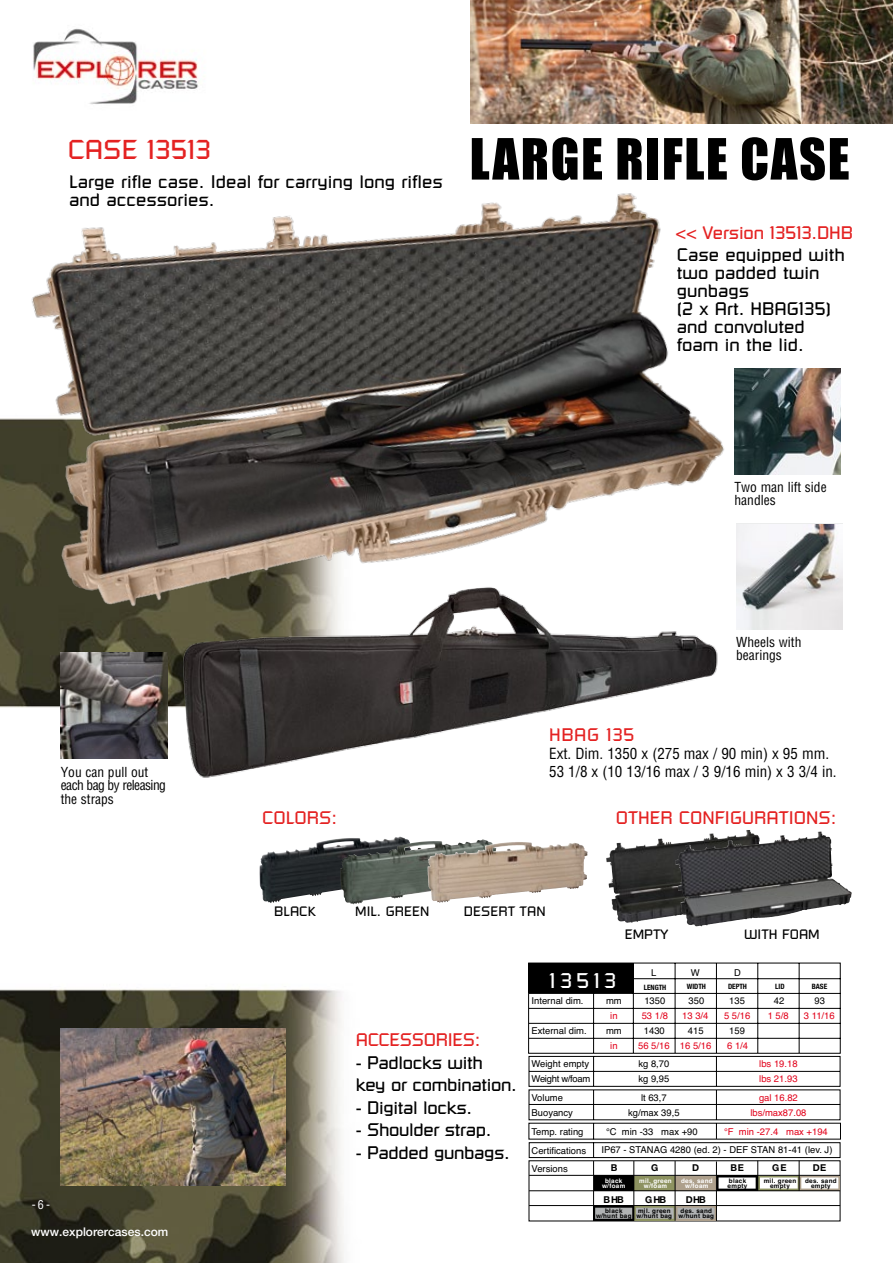
<style>
.page{position:relative;width:893px;height:1263px;background:#fff}
.page>*{position:absolute;margin:0;border:0;box-sizing:border-box;transform-origin:0 0}
.t1{font:52.5px "Impact";letter-spacing:.03em;color:#000}
.t2{font:27px "Russell Square";color:#e42222}
.t3{font:21px "Russell Square";letter-spacing:.2em;color:#fff}
.t4{font:18px/18px "Russell Square";color:#000}
.t5{font:18px/22.5px "Russell Square";letter-spacing:-.02em;color:#000}
.t6{font:18px "Russell Square";color:#e42222}
.t7{font:18px "Russell Square";letter-spacing:-.02em;color:#e42222}
.t8{font:condensed 15px/18px "Helvetica";color:#000}
.t9{font:condensed 13.5px/13.5px "Helvetica";color:#000}
.t10{font:13.5px "Russell Square";color:#000}
.t11{font:500 12px "Helvetica Neue";color:#fff}
.t12{font:condensed 12px "Helvetica";color:#fff}
.t13{font:9.45px "Helvetica";color:#000}
.t14{font:9.45px "Helvetica";color:#e2001a}
.t15{font:700 9.45px "Helvetica Neue";letter-spacing:-.025em;color:#000}
.t16{font:9.45px "Helvetica";letter-spacing:-.03em;color:#000}
.t17{font:700 condensed 7.35px "Helvetica Neue";letter-spacing:-.01em;color:#000}
.t18{font:700 6.3px/4.8px "Helvetica";letter-spacing:.05em;color:#000;text-align:center}
.t19{font:700 6.3px/4.8px "Helvetica";letter-spacing:.05em;color:#fff;text-align:center}
</style>
<div class="page">
<img style="left:0;top:0;width:893px;height:1263px">
<img style="left:0;top:180px;width:730px;height:445px">
<img style="left:734px;top:368px;width:107px;height:106px">
<img style="left:629px;top:830px;width:118px;height:18px">
<img style="left:260px;top:837px;width:139px;height:67px">
<img style="left:691px;top:832px;width:127px;height:19px">
<img style="left:736px;top:524px;width:106px;height:105px">
<img style="left:342px;top:839px;width:141px;height:23px">
<img style="left:427px;top:842px;width:88px;height:61px">
<svg style="left:528px;top:963px;width:313px;height:195px"></svg>
<div style="left:528px;top:963px;width:106px;height:30px;background:#000"></div>
<div style="left:529px;top:1161px;width:311px;height:60px;background:#fff"></div>
<hr style="left:529px;top:1175px;width:311px;height:1px;background:#000">
<hr style="left:593px;top:1161px;width:1px;height:59px;background:#000">
<div style="left:594px;top:1175px;width:40px;height:15px;background:#000"></div>
<div style="left:634px;top:1176px;width:41px;height:14px;background:#8d9260"></div>
<svg style="left:717px;top:1176px;width:40px;height:14px"></svg>
<svg style="left:758px;top:1175px;width:41px;height:15px"></svg>
<div style="left:718px;top:1177px;width:38px;height:11px;background:#fff;border:2px solid #fff"></div>
<div style="left:760px;top:1177px;width:38px;height:11px;background:#fff;border:2px solid #fff"></div>
<div style="left:675px;top:1176px;width:41px;height:14px;background:#ad9f8b"></div>
<svg style="left:800px;top:1175px;width:40px;height:15px"></svg>
<div style="left:801px;top:1177px;width:37px;height:11px;background:#fff;border:2px solid #fff"></div>
<hr style="left:529px;top:1190px;width:311px;height:1px;background:#000">
<hr style="left:757px;top:1161px;width:1px;height:30px;background:#000">
<hr style="left:799px;top:1161px;width:1px;height:30px;background:#000">
<hr style="left:529px;top:1205px;width:311px;height:1px;background:#000">
<svg style="left:593px;top:1206px;width:40px;height:15px"></svg>
<svg style="left:634px;top:1206px;width:41px;height:15px"></svg>
<div style="left:595px;top:1208px;width:37px;height:11px;background:#b1b3b4;border:2px solid #b1b3b4"></div>
<div style="left:636px;top:1208px;width:38px;height:11px;background:#b1b3b4;border:2px solid #b1b3b4"></div>
<svg style="left:676px;top:1206px;width:40px;height:15px"></svg>
<div style="left:677px;top:1208px;width:38px;height:11px;background:#b1b3b4;border:2px solid #b1b3b4"></div>
<hr style="left:633px;top:1161px;width:1px;height:60px;background:#000">
<hr style="left:675px;top:1161px;width:1px;height:60px;background:#000">
<hr style="left:716px;top:1161px;width:1px;height:60px;background:#000">
<img style="left:61px;top:652px;width:106px;height:107px">
<img style="left:61px;top:1029px;width:224px;height:156px">
<img style="left:471px;top:0;width:422px;height:123px">
<img style="left:173px;top:576px;width:563px;height:218px">
<h2 class="t2" style="left:68px;top:133px;width:145px">CASE 13513</h2>
<h3 class="t4" style="left:69px;top:172px;width:375px">Large rifle case. Ideal for carrying long rifles and accessories.</h3>
<h1 class="t1" style="left:470px;top:118px;width:381px">LARGE RIFLE CASE</h1>
<h3 class="t6" style="left:675px;top:221px;width:179px">&lt;&lt; Version 13513.DHB</h3>
<h3 class="t4" style="left:677px;top:245px;width:169px">Case equipped with two padded twin gunbags<br>(2 x Art. HBAG135) and convoluted foam in the lid.</h3>
<h3 class="t9" style="left:734px;top:480px;width:94px">Two man lift side handles</h3>
<h3 class="t9" style="left:61px;top:765px;width:107px">You can pull out each bag by releasing the straps</h3>
<h3 class="t6" style="left:262px;top:807px;width:76px">COLORS:</h3>
<h3 class="t9" style="left:736px;top:635px;width:67px">Wheels with bearings</h3>
<h3 class="t6" style="left:549px;top:724px;width:87px">HBAG 135</h3>
<h3 class="t8" style="left:549px;top:745px;width:289px">Ext. Dim. 1350 x (275 max / 90 min) x 95 mm.<br>53 1/8 x (10 13/16 max / 3 9/16 min) x 3 3/4 in.</h3>
<h3 class="t6" style="left:616px;top:807px;width:222px">OTHER CONFIGURATIONS:</h3>
<h3 class="t10" style="left:274px;top:903px;width:43px">BLACK</h3>
<h3 class="t10" style="left:464px;top:903px;width:83px">DESERT TAN</h3>
<h3 class="t10" style="left:355px;top:903px;width:76px">MIL. GREEN</h3>
<h3 class="t10" style="left:625px;top:926px;width:45px">EMPTY</h3>
<h3 class="t10" style="left:744px;top:926px;width:77px">WITH FOAM</h3>
<p class="t13" style="left:651px;top:965px;width:7px">L</p>
<p class="t13" style="left:691px;top:965px;width:10px">W</p>
<p class="t13" style="left:734px;top:965px;width:8px">D</p>
<h3 class="t3" style="left:550px;top:967px;width:68px">13513</h3>
<p class="t17" style="left:644px;top:981px;width:24px">LENGTH</p>
<p class="t17" style="left:687px;top:980px;width:21px">WIDTH</p>
<p class="t17" style="left:728px;top:980px;width:20px">DEPTH</p>
<p class="t17" style="left:775px;top:980px;width:11px">LID</p>
<p class="t17" style="left:812px;top:980px;width:17px">BASE</p>
<p class="t12" style="left:32px;top:1197px;width:20px">- 6 -</p>
<p class="t11" style="left:31px;top:1224px;width:138px">www.explorercases.com</p>
<h3 class="t7" style="left:356px;top:1029px;width:126px">ACCESSORIES:</h3>
<h3 class="t5" style="left:356px;top:1051px;width:162px">- Padlocks with key or combination.</h3>
<h3 class="t5" style="left:356px;top:1096px;width:118px">- Digital locks.</h3>
<h3 class="t5" style="left:356px;top:1118px;width:137px">- Shoulder strap.</h3>
<h3 class="t5" style="left:356px;top:1141px;width:156px">- Padded gunbags.</h3>
<p class="t13" style="left:532px;top:994px;width:54px">Internal dim.</p>
<p class="t13" style="left:606px;top:994px;width:17px">mm</p>
<p class="t13" style="left:644px;top:994px;width:23px">1350</p>
<p class="t13" style="left:689px;top:994px;width:17px">350</p>
<p class="t13" style="left:729px;top:994px;width:17px">135</p>
<p class="t13" style="left:774px;top:994px;width:12px">42</p>
<p class="t13" style="left:814px;top:994px;width:12px">93</p>
<p class="t14" style="left:610px;top:1008px;width:9px">in</p>
<p class="t14" style="left:642px;top:1008px;width:28px">53 1/8</p>
<p class="t14" style="left:682px;top:1008px;width:28px">13 3/4</p>
<p class="t14" style="left:724px;top:1008px;width:28px">5 5/16</p>
<p class="t14" style="left:768px;top:1008px;width:23px">1 5/8</p>
<p class="t14" style="left:804px;top:1008px;width:32px">3 11/16</p>
<p class="t13" style="left:531px;top:1023px;width:57px">External dim.</p>
<p class="t13" style="left:606px;top:1023px;width:17px">mm</p>
<p class="t13" style="left:644px;top:1023px;width:23px">1430</p>
<p class="t13" style="left:688px;top:1023px;width:17px">415</p>
<p class="t13" style="left:729px;top:1023px;width:17px">159</p>
<p class="t14" style="left:610px;top:1038px;width:9px">in</p>
<p class="t14" style="left:638px;top:1038px;width:75px">56 5/16 16 5/16</p>
<p class="t14" style="left:727px;top:1038px;width:23px">6 1/4</p>
<p class="t13" style="left:531px;top:1056px;width:59px">Weight empty</p>
<p class="t13" style="left:638px;top:1056px;width:33px">kg 8,70</p>
<p class="t14" style="left:759px;top:1056px;width:40px">lbs 19.18</p>
<p class="t16" style="left:531px;top:1072px;width:60px">Weight w/foam</p>
<p class="t13" style="left:638px;top:1072px;width:32px">kg 9,95</p>
<p class="t14" style="left:759px;top:1072px;width:40px">lbs 21.93</p>
<p class="t13" style="left:531px;top:1090px;width:33px">Volume</p>
<p class="t13" style="left:641px;top:1090px;width:27px">lt 63,7</p>
<p class="t14" style="left:759px;top:1090px;width:40px">gal 16.82</p>
<p class="t13" style="left:531px;top:1105px;width:43px">Buoyancy</p>
<p class="t13" style="left:628px;top:1105px;width:53px">kg/max 39,5</p>
<p class="t14" style="left:750px;top:1105px;width:58px">lbs/max87.08</p>
<p class="t13" style="left:531px;top:1124px;width:53px">Temp. rating</p>
<p class="t13" style="left:606px;top:1124px;width:93px">°C min -33 max +90</p>
<p class="t14" style="left:724px;top:1124px;width:105px">°F min -27.4 max +194</p>
<p class="t13" style="left:531px;top:1143px;width:56px">Certifications</p>
<p class="t13" style="left:601px;top:1143px;width:233px">IP67 - STANAG 4280 (ed. 2) - DEF STAN 81-41 (lev. J)</p>
<p class="t13" style="left:532px;top:1161px;width:38px">Versions</p>
<p class="t15" style="left:611px;top:1162px;width:8px">B</p>
<p class="t15" style="left:651px;top:1162px;width:9px">G</p>
<p class="t15" style="left:731px;top:1162px;width:15px">B E</p>
<p class="t15" style="left:772px;top:1162px;width:16px">GE</p>
<p class="t19" style="left:602px;top:1178px;width:25px">black w/foam</p>
<p class="t19" style="left:639px;top:1178px;width:34px">mil. green w/foam</p>
<p class="t18" style="left:728px;top:1178px;width:21px;text-align:left">black empty</p>
<p class="t18" style="left:764px;top:1178px;width:34px">mil. green empty</p>
<p class="t15" style="left:692px;top:1162px;width:9px">D</p>
<p class="t19" style="left:681px;top:1178px;width:33px">des. sand w/foam</p>
<p class="t15" style="left:604px;top:1193px;width:22px">B HB</p>
<p class="t15" style="left:645px;top:1193px;width:23px">G HB</p>
<p class="t15" style="left:686px;top:1193px;width:22px">DHB</p>
<p class="t18" style="left:596px;top:1209px;width:37px">black w/hunt bag</p>
<p class="t18" style="left:637px;top:1209px;width:37px;text-align:left">mil. green w/hunt bag</p>
<p class="t18" style="left:679px;top:1209px;width:37px">des. sand w/hunt bag</p>
<p class="t15" style="left:813px;top:1162px;width:15px">DE</p>
<p class="t18" style="left:805px;top:1178px;width:33px">des. sand empty</p>
</div>
